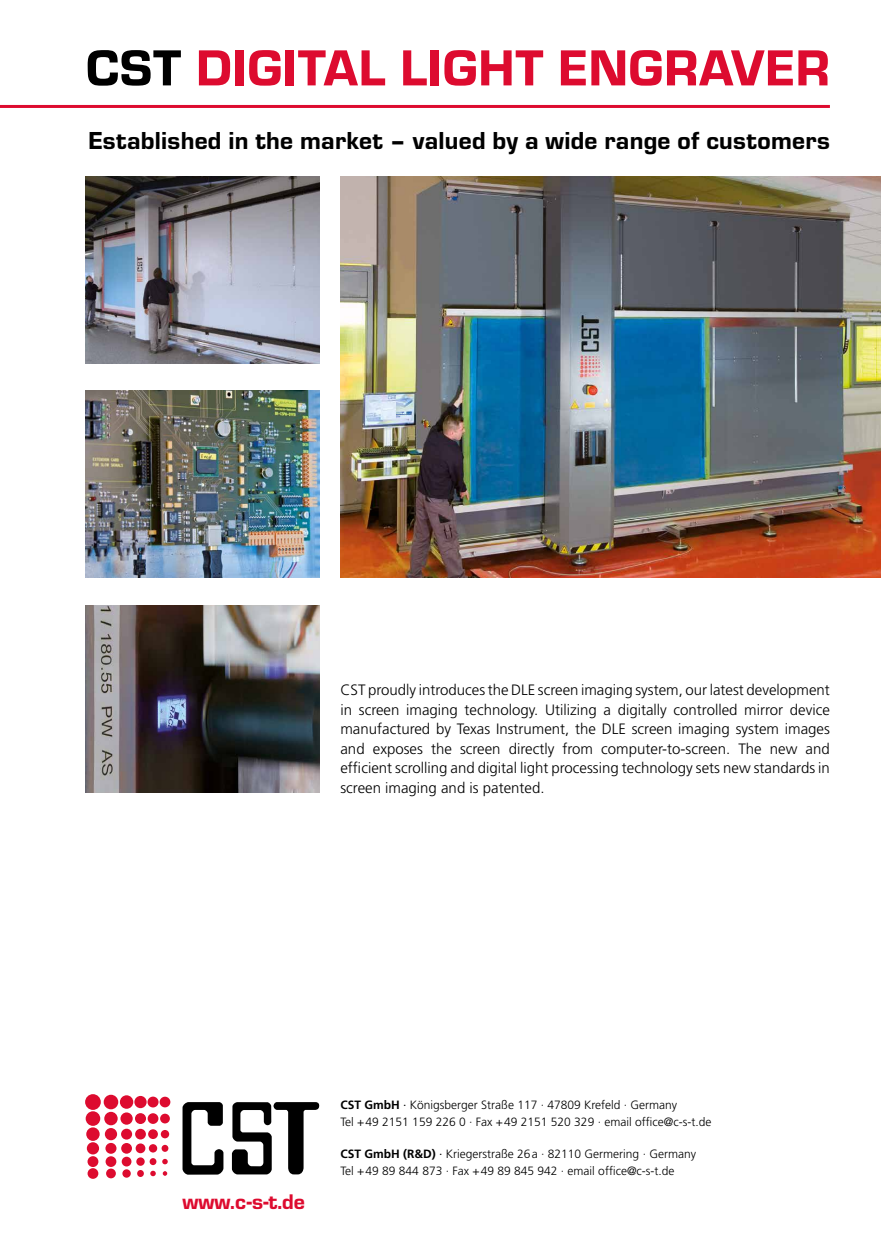
<style>
.page{position:relative;width:881px;height:1251px;background:#fff}
.page>*{position:absolute;margin:0;border:0;box-sizing:border-box;transform-origin:0 0}
.t1{font:52.5px "Eurostile T Heav";letter-spacing:.015em;color:#dd0b2f}
.t2{font:25.5px "Eurostile T Heav";letter-spacing:.01em;color:#000}
.t3{font:21.9px "Eurostile T Heav";color:#dd0b2f}
.t4{font:300 15px/19.5px "Frutiger";color:#000;text-align:justify}
.t5{font:300 12px/16.4px "Frutiger";color:#000}
.s1{color:#000}
.s2{font-weight:700}
.s3{font-weight:400}
</style>
<div class="page">
<img style="left:85px;top:391px;width:234px;height:187px">
<img style="left:85px;top:176px;width:234px;height:187px">
<img style="left:85px;top:605px;width:234px;height:187px">
<img style="left:340px;top:176px;width:540px;height:402px">
<div style="left:85px;top:1093px;width:16px;height:16px;background:#dd0b2f;border-radius:50%"></div>
<div style="left:86px;top:1110px;width:14px;height:15px;background:#dd0b2f;border-radius:50%"></div>
<div style="left:86px;top:1127px;width:14px;height:13px;background:#dd0b2f;border-radius:50%"></div>
<div style="left:87px;top:1141px;width:12px;height:13px;background:#dd0b2f;border-radius:50%"></div>
<svg style="left:87px;top:1155px;width:11px;height:11px"></svg>
<svg style="left:87px;top:1167px;width:11px;height:11px"></svg>
<div style="left:104px;top:1094px;width:14px;height:15px;background:#dd0b2f;border-radius:50%"></div>
<div style="left:104px;top:1111px;width:14px;height:13px;background:#dd0b2f;border-radius:50%"></div>
<div style="left:105px;top:1127px;width:12px;height:12px;background:#dd0b2f;border-radius:50%"></div>
<div style="left:105px;top:1142px;width:11px;height:11px;background:#dd0b2f;border-radius:50%"></div>
<svg style="left:105px;top:1155px;width:11px;height:11px"></svg>
<div style="left:106px;top:1168px;width:10px;height:9px;background:#dd0b2f;border-radius:50%"></div>
<div style="left:120px;top:1095px;width:13px;height:13px;background:#dd0b2f;border-radius:50%"></div>
<div style="left:120px;top:1112px;width:13px;height:12px;background:#dd0b2f;border-radius:50%"></div>
<div style="left:121px;top:1128px;width:11px;height:11px;background:#dd0b2f;border-radius:50%"></div>
<div style="left:121px;top:1142px;width:11px;height:11px;background:#dd0b2f;border-radius:50%"></div>
<div style="left:122px;top:1156px;width:9px;height:10px;background:#dd0b2f;border-radius:50%"></div>
<svg style="left:122px;top:1168px;width:9px;height:9px"></svg>
<div style="left:134px;top:1095px;width:12px;height:12px;background:#dd0b2f;border-radius:50%"></div>
<svg style="left:135px;top:1112px;width:11px;height:11px"></svg>
<div style="left:135px;top:1128px;width:11px;height:11px;background:#dd0b2f;border-radius:50%"></div>
<div style="left:136px;top:1143px;width:9px;height:9px;background:#dd0b2f;border-radius:50%"></div>
<div style="left:136px;top:1157px;width:9px;height:8px;background:#dd0b2f;border-radius:50%"></div>
<svg style="left:137px;top:1169px;width:7px;height:7px"></svg>
<div style="left:147px;top:1096px;width:11px;height:11px;background:#dd0b2f;border-radius:50%"></div>
<div style="left:148px;top:1112px;width:10px;height:11px;background:#dd0b2f;border-radius:50%"></div>
<svg style="left:148px;top:1128px;width:10px;height:10px"></svg>
<svg style="left:149px;top:1143px;width:8px;height:9px"></svg>
<svg style="left:149px;top:1157px;width:7px;height:7px"></svg>
<svg style="left:150px;top:1170px;width:6px;height:5px"></svg>
<div style="left:159px;top:1096px;width:11px;height:11px;background:#dd0b2f;border-radius:50%"></div>
<div style="left:160px;top:1113px;width:10px;height:10px;background:#dd0b2f;border-radius:50%"></div>
<div style="left:161px;top:1129px;width:8px;height:9px;background:#dd0b2f;border-radius:50%"></div>
<svg style="left:161px;top:1144px;width:7px;height:7px"></svg>
<svg style="left:162px;top:1158px;width:6px;height:5px"></svg>
<svg style="left:163px;top:1171px;width:4px;height:4px"></svg>
<svg style="left:182px;top:1102px;width:41px;height:72px"></svg>
<svg style="left:232px;top:1102px;width:87px;height:72px"></svg>
<hr style="left:0;top:105px;width:829px;height:3px;background:#dd0b2f">
<h1 class="t1" style="left:86px;top:39px;width:745px"><span class="s1">CST</span> DIGITAL LIGHT ENGRAVER</h1>
<h2 class="t2" style="left:88px;top:127px;width:742px">Established in the market – valued by a wide range of customers</h2>
<p class="t4" style="left:340px;top:680px;width:491px">CST proudly introduces the DLE screen imaging system, our latest development in screen imaging technology. Utilizing a digitally controlled mirror device manufactured by Texas Instrument, the DLE screen imaging system images and exposes the screen directly from computer-to-screen. The new and efficient scrolling and digital light processing technology sets new standards in screen imaging and is patented.</p>
<h3 class="t3" style="left:182px;top:1189px;width:124px">www.c-s-t.de</h3>
<p class="t5" style="left:340px;top:1096px;width:372px"><span class="s2">CST GmbH</span> <span class="s3">·</span> Königsberger Straße 117 · 47809 Krefeld · Germany<br>Tel +49 2151 159 226 0 · Fax +49 2151 520 329 · email office@c-s-t.de</p>
<p class="t5" style="left:340px;top:1145px;width:357px"><span class="s2">CST GmbH (R&amp;D)</span> <span class="s3">·</span> Kriegerstraße 26a · 82110 Germering · Germany<br>Tel +49 89 844 873 · Fax +49 89 845 942 · email office@c-s-t.de</p>
</div>
